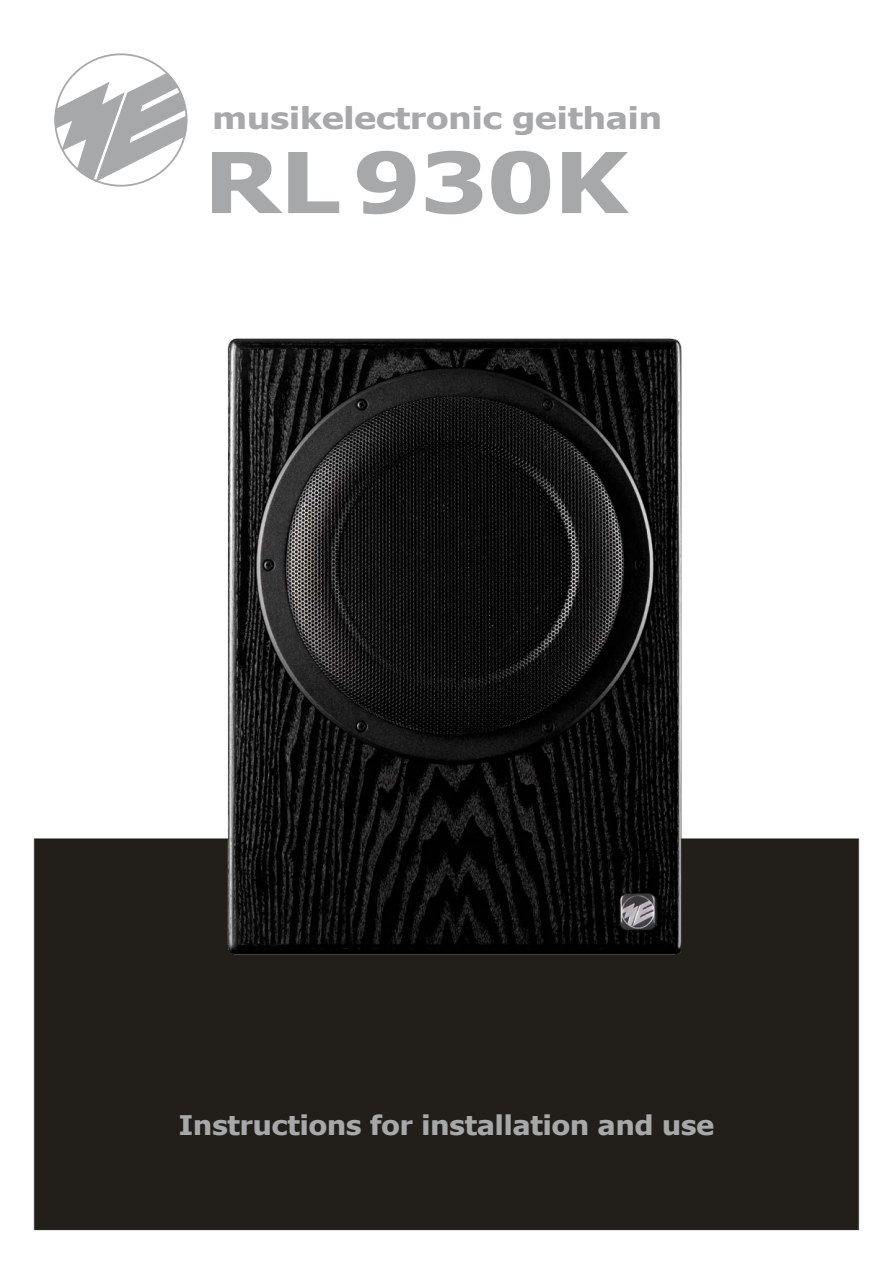
<style>
.page{position:relative;width:893px;height:1263px;background:#fff}
.page>*{position:absolute;margin:0;border:0;box-sizing:border-box;transform-origin:0 0}
.t1{font:700 84px "Tahoma";color:#a7a8aa;scale:1.25 1}
.t2{font:700 30px "Tahoma";color:#a7a8aa;scale:1.21 1}
.t3{font:700 27px "Tahoma";color:#a7a8aa;scale:1.1 1}
</style>
<div class="page">
<img style="left:33px;top:54px;width:827px;height:1177px">
<svg style="left:55px;top:73px;width:132px;height:109px"></svg>
<img style="left:212px;top:324px;width:478px;height:646px">
<p class="t2" style="left:213px;top:97px;width:373px">musikelectronic geithain</p>
<h1 class="t1" style="left:204px;top:124px;width:340px">RL930K</h1>
<p class="t3" style="left:179px;top:1106px;width:488px">Instructions for installation and use</p>
</div>
